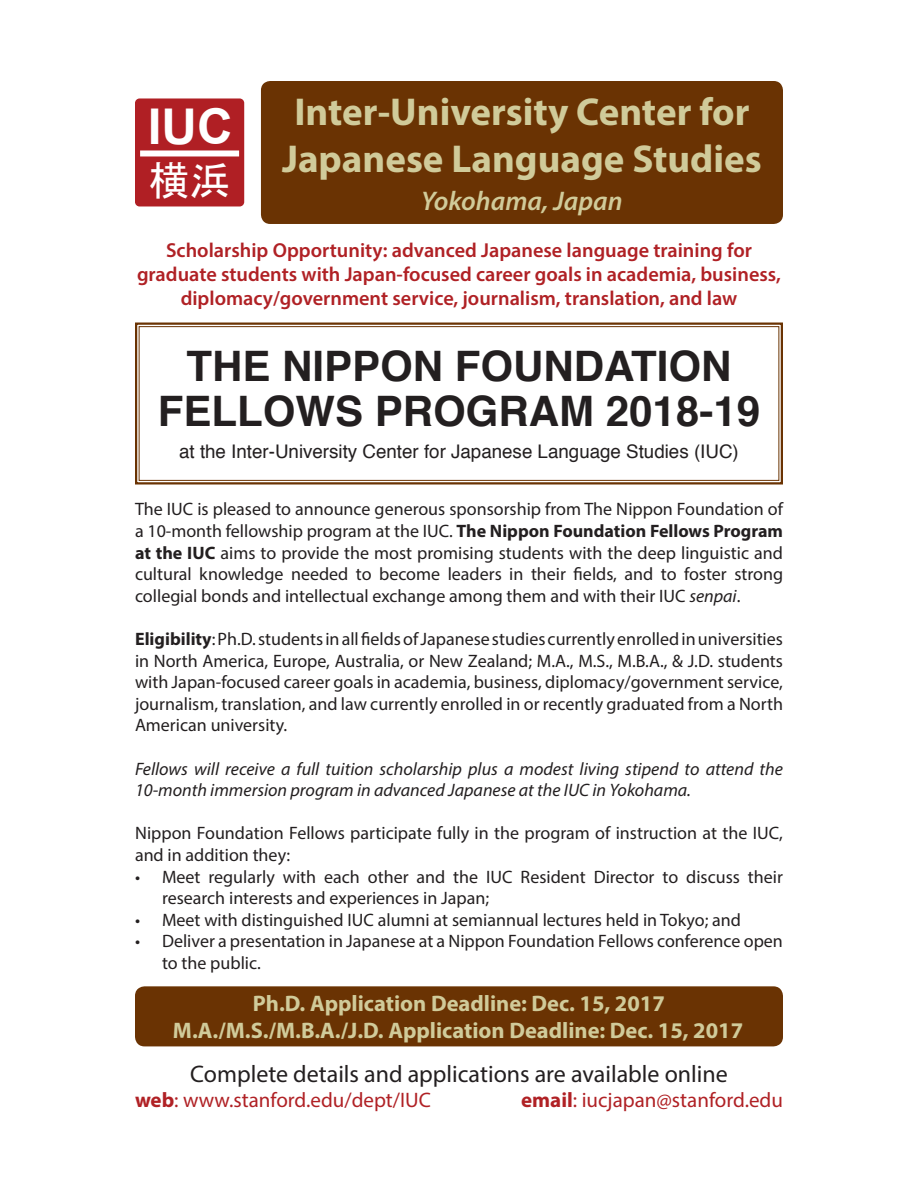
<style>
.page{position:relative;width:918px;height:1188px;background:#fff}
.page>*{position:absolute;margin:0;border:0;box-sizing:border-box;transform-origin:0 0}
.t1{font:700 49.35px "Arial";color:#fff}
.t2{font:700 42px/45px "Helvetica";color:#231f20;text-align:center}
.t3{font:40.65px "MS Gothic";color:#fff}
.t4{font:700 39px/46.8px "Myriad Pro";color:#d0cb9a;text-align:center}
.t5{font:italic 600 27px "Myriad Pro";color:#d0cb9a}
.t6{font:24px "Myriad Pro";color:#231f20}
.t7{font:700 22.5px "Myriad Pro";color:#d0cb9a}
.Paragraph_Style_1{font:21px "Myriad Pro";color:#b02125}
.t8{font:600 20.25px/24.3px "Myriad Pro";color:#b02125;text-align:center}
.t9{font:18.75px "Helvetica";color:#231f20}
.t10{font:18px/21.6px "Myriad Pro";color:#231f20}
.t11{font:italic 18px/21.6px "Myriad Pro";color:#231f20}
.s1{font-weight:700}
.s2{font-style:italic}
</style>
<div class="page">
<div style="left:261px;top:81px;width:522px;height:143px;background:#6a3303;border-radius:9px"></div>
<div style="left:135px;top:986px;width:648px;height:60px;background:#6a3303;border-radius:10px"></div>
<svg style="left:135px;top:322px;width:648px;height:163px"></svg>
<div style="left:139px;top:326px;width:640px;height:155px;border:1px solid #6a3303"></div>
<div style="left:135px;top:98px;width:109px;height:108px;background:#b01f24;border-radius:5px"></div>
<div style="left:140px;top:150px;width:99px;height:6px;background:#fff"></div>
<p class="t4" style="left:282px;top:87px;width:481px">Inter-University Center for<br>Japanese Language Studies</p>
<p class="t5" style="left:421px;top:184px;width:203px">Yokohama, Japan</p>
<p class="t8" style="left:137px;top:237px;width:645px">Scholarship Opportunity: advanced Japanese language training for graduate students with Japan-focused career goals in academia, business, diplomacy/government service, journalism, translation, and law</p>
<h1 class="t1" style="left:148px;top:93px;width:86px">IUC</h1>
<h3 class="t3" style="left:149px;top:160px;width:83px">横浜</h3>
<p class="t2" style="left:158px;top:344px;width:604px">THE NIPPON FOUNDATION<br>FELLOWS PROGRAM 2018-19</p>
<p class="t9" style="left:179px;top:437px;width:561px">at the Inter-University Center for Japanese Language Studies (IUC)</p>
<p class="t10" style="left:135px;top:498px;width:650px;text-align:justify">The IUC is pleased to announce generous sponsorship from The Nippon Foundation of a 10-month fellowship program at the IUC. <span class="s1">The Nippon Foundation Fellows Program at the IUC</span> aims to provide the most promising students with the deep linguistic and cultural knowledge needed to become leaders in their fields, and to foster strong collegial bonds and intellectual exchange among them and with their IUC <span class="s2">senpai</span>.</p>
<p class="t10" style="left:135px;top:628px;width:650px;text-align:justify"><span class="s1">Eligibility</span>: Ph.D. students in all fields of Japanese studies currently enrolled in universities in North America, Europe, Australia, or New Zealand; M.A., M.S., M.B.A., &amp; J.D. students with Japan-focused career goals in academia, business, diplomacy/government service, journalism, translation, and law currently enrolled in or recently graduated from a North American university.</p>
<p class="t11" style="left:135px;top:757px;width:649px">Fellows will receive a full tuition scholarship plus a modest living stipend to attend the<br>10-month immersion program in advanced Japanese at the IUC in Yokohama.</p>
<p class="t10" style="left:135px;top:822px;width:650px">Nippon Foundation Fellows participate fully in the program of instruction at the IUC, and in addition they:</p>
<p class="t10" style="left:162px;top:865px;width:622px;text-indent:-27px">• Meet regularly with each other and the IUC Resident Director to discuss their research interests and experiences in Japan;</p>
<p class="t10" style="left:135px;top:909px;width:608px">• Meet with distinguished IUC alumni at semiannual lectures held in Tokyo; and</p>
<p class="t10" style="left:162px;top:930px;width:622px;text-indent:-27px">• Deliver a presentation in Japanese at a Nippon Foundation Fellows conference open to the public.</p>
<p class="t7" style="left:253px;top:989px;width:414px">Ph.D. Application Deadline: Dec. 15, 2017</p>
<p class="t7" style="left:173px;top:1016px;width:572px">M.A./M.S./M.B.A./J.D. Application Deadline: Dec. 15, 2017</p>
<p class="t6" style="left:190px;top:1059px;width:539px">Complete details and applications are available online</p>
<p class="Paragraph_Style_1" style="left:135px;top:1087px;width:297px"><span class="s1">web</span>: www.stanford.edu/dept/IUC</p>
<p class="Paragraph_Style_1" style="left:521px;top:1087px;width:263px"><span class="s1">email</span>: iucjapan@stanford.edu</p>
</div>
